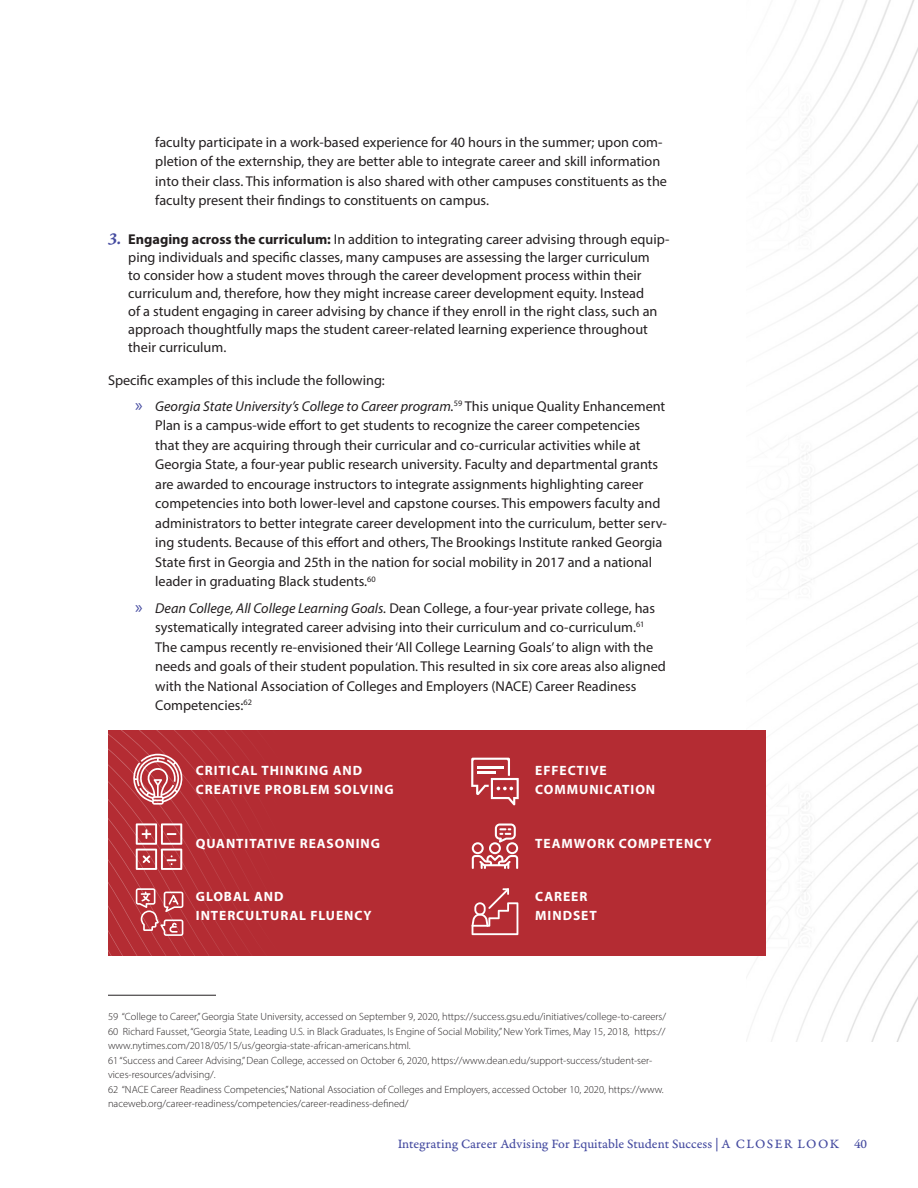
<style>
.page{position:relative;width:918px;height:1188px;background:#fff}
.page>*{position:absolute;margin:0;border:0;box-sizing:border-box;transform-origin:0 0}
.body{font:14.25px/19.5px "Myriad Pro";color:#231f20}
.t1{font:700 13.5px/19.5px "Myriad Pro";letter-spacing:.07em;color:#fff}
.t2{font:13.5px "Garamond Premr Pro Capt";letter-spacing:.005em;color:#454ba0}
.endnotes{font:300 10.5px/13.5px "Myriad Pro";color:#231f20}
.s1{font-family:"Garamond Premr Pro Smbd It Capt";font-size:18px;color:#454ba0}
.s2{font-weight:700}
.s3{font-size:18px;color:#454ba0}
.s4{font-style:italic}
</style>
<div class="page">
<img style="left:758px;top:0;width:160px;height:1041px">
<hr style="left:108px;top:995px;width:108px;height:1px;background:#231f20">
<div style="left:108px;top:730px;width:658px;height:226px;background:#b42c33"></div>
<svg style="left:471px;top:758px;width:48px;height:48px"></svg>
<svg style="left:472px;top:824px;width:46px;height:45px"></svg>
<svg style="left:471px;top:888px;width:47px;height:47px"></svg>
<svg style="left:108px;top:730px;width:135px;height:226px"></svg>
<p class="body" style="left:155px;top:132px;width:513px">faculty participate in a work-based experience for 40 hours in the summer; upon com&shy;pletion of the externship, they are better able to integrate career and skill information into their class. This information is also shared with other campuses constituents as the faculty present their findings to constituents on campus.</p>
<p class="body" style="left:128px;top:230px;width:543px;line-height:18px;text-indent:-20px"><span class="s1">3.</span> <span class="s2">Engaging across the curriculum:</span> In addition to integrating career advising through equip&shy;ping individuals and specific classes, many campuses are assessing the larger curriculum<br>to consider how a student moves through the career development process within their curriculum and, therefore, how they might increase career development equity. Instead<br>of a student engaging in career advising by chance if they enroll in the right class, such an approach thoughtfully maps the student career-related learning experience throughout their curriculum.</p>
<p class="body" style="left:108px;top:370px;width:278px">Specific examples of this include the following:</p>
<p class="body" style="left:155px;top:396px;width:513px;text-indent:-20px"><span class="s3">»</span> <span class="s4">Georgia State University’s College to Career program.</span><sup>59</sup> This unique Quality Enhancement Plan is a campus-wide effort to get students to recognize the career competencies that they are acquiring through their curricular and co-curricular activities while at Georgia State, a four-year public research university. Faculty and departmental grants are awarded to encourage instructors to integrate assignments highlighting career competencies into both lower-level and capstone courses. This empowers faculty and administrators to better integrate career development into the curriculum, better serv&shy;ing students. Because of this effort and others, The Brookings Institute ranked Georgia State first in Georgia and 25th in the nation for social mobility in 2017 and a national leader in graduating Black students.<sup>60</sup></p>
<p class="body" style="left:155px;top:598px;width:512px;text-indent:-20px"><span class="s3">»</span> <span class="s4">Dean College, All College Learning Goals.</span> Dean College, a four-year private college, has systematically integrated career advising into their curriculum and co-curriculum.<sup>61<br></sup>The campus recently re-envisioned their ‘All College Learning Goals’ to align with the needs and goals of their student population. This resulted in six core areas also aligned with the National Association of Colleges and Employers (NACE) Career Readiness Competencies:<sup>62</sup></p>
<h4 class="t1" style="left:196px;top:760px;width:199px">CRITICAL THINKING AND<br>CREATIVE PROBLEM SOLVING</h4>
<h4 class="t1" style="left:535px;top:760px;width:122px">EFFECTIVE<br>COMMUNICATION</h4>
<h4 class="t1" style="left:196px;top:833px;width:186px">QUANTITATIVE REASONING</h4>
<h4 class="t1" style="left:535px;top:833px;width:178px">TEAMWORK COMPETENCY</h4>
<h4 class="t1" style="left:196px;top:886px;width:177px">GLOBAL AND<br>INTERCULTURAL FLUENCY</h4>
<h4 class="t1" style="left:535px;top:886px;width:63px">CAREER<br>MINDSET</h4>
<p class="endnotes" style="left:108px;top:1009px;width:560px">59 “College to Career,” Georgia State University, accessed on September 9, 2020, https://success.gsu.edu/initiatives/college-to-careers/</p>
<p class="endnotes" style="left:108px;top:1025px;width:559px">60 Richard Fausset, “Georgia State, Leading U.S. in Black Graduates, Is Engine of Social Mobility,” New York Times, May 15, 2018, https:// www.nytimes.com/2018/05/15/us/georgia-state-african-americans.html.</p>
<p class="endnotes" style="left:108px;top:1054px;width:546px">61 “Success and Career Advising,” Dean College, accessed on October 6, 2020, https://www.dean.edu/support-success/student-ser&shy;vices-resources/advising/.</p>
<p class="endnotes" style="left:108px;top:1083px;width:557px">62 “NACE Career Readiness Competencies,” National Association of Colleges and Employers, accessed October 10, 2020, https://www. naceweb.org/career-readiness/competencies/career-readiness-defined/</p>
<p class="t2" style="left:398px;top:1135px;width:471px">Integrating Career Advising For Equitable Student Success | A CLOSER LOOK 40</p>
</div>
